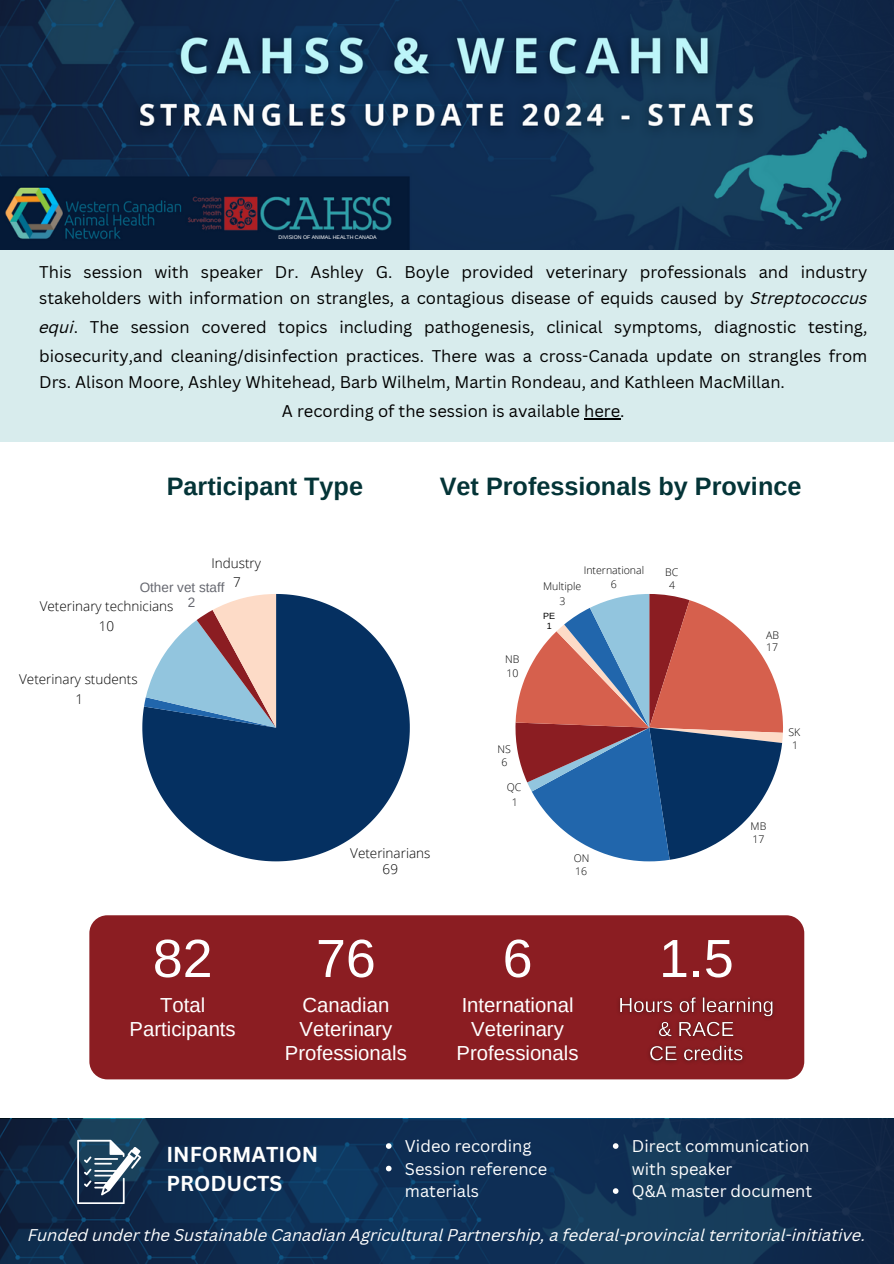
<style>
.page{position:relative;width:894px;height:1264px;background:#fff}
.page>*{position:absolute;margin:0;border:0;box-sizing:border-box;transform-origin:0 0}
.t1{font:53.7px "Arimo";color:#fff}
.t2{font:700 25.2px "Arimo";color:#043437}
.t3{font:700 21px/29.2px "Canva Sans";color:#fff}
.t4{font:20.25px/23.9px "Arimo";color:#fff;text-align:center}
.t5{font:16.5px/26.5px "Canva Sans";color:#000}
.t6{font:italic 16.5px "Canva Sans";color:#fff}
.t7{font:16.5px/22.5px "Canva Sans";color:#fff}
.t8{font:300 13.5px/19.8px "Open Sans";color:#000;text-align:center}
.t9{font:13.5px/15.8px "Arimo";color:#666870}
.t10{font:300 10.5px/13.6px "Open Sans";color:#000}
.t11{font:9px "Arimo";color:#000}
.t12{font:5.25px "Arimo";color:#fff}
.s1{font-style:italic}
</style>
<div class="page">
<div style="left:0;top:240px;width:893px;height:201px;background:#d8eced"></div>
<svg style="left:515px;top:594px;width:267px;height:267px"></svg>
<svg style="left:142px;top:594px;width:267px;height:267px;fill:#053061"></svg>
<svg style="left:144px;top:594px;width:132px;height:133px"></svg>
<div style="left:89px;top:915px;width:715px;height:164px;background:#8b1d22;border-radius:18px"></div>
<img style="left:619px;top:997px;width:155px;height:65px">
<img style="left:0;top:0;width:893px;height:249px">
<hr style="left:584px;top:418px;width:36px;height:1px;background:#000">
<svg style="left:0;top:1119px;width:893px;height:144px;background:#0f2e51"></svg>
<svg style="left:386px;top:1143px;width:5px;height:5px"></svg>
<svg style="left:386px;top:1165px;width:5px;height:6px"></svg>
<svg style="left:612px;top:1143px;width:6px;height:5px"></svg>
<svg style="left:612px;top:1188px;width:6px;height:5px"></svg>
<svg style="left:77px;top:1139px;width:64px;height:64px"></svg>
<p class="t12" style="left:278px;top:234px;width:100px">DIVISION OF ANIMAL HEALTH CANADA</p>
<p class="t5" style="left:39px;top:258px;width:829px">This session with speaker Dr. Ashley G. Boyle provided veterinary professionals and industry stakeholders with information on strangles, a contagious disease of equids caused by <span class="s1">Streptococcus</span></p>
<p class="t5" style="left:39px;top:312px;width:829px;line-height:28.7px"><span class="s1">equi</span>. The session covered topics including pathogenesis, clinical symptoms, diagnostic testing, biosecurity,and cleaning/disinfection practices. There was a cross-Canada update on strangles from</p>
<p class="t5" style="left:39px;top:368px;width:747px">Drs. Alison Moore, Ashley Whitehead, Barb Wilhelm, Martin Rondeau, and Kathleen MacMillan.</p>
<p class="t5" style="left:282px;top:397px;width:344px">A recording of the session is available here.</p>
<p class="t2" style="left:167px;top:472px;width:198px">Participant Type</p>
<p class="t2" style="left:439px;top:472px;width:363px">Vet Professionals by Province</p>
<p class="t8" style="left:211px;top:552px;width:51px">Industry<br>7</p>
<p class="t9" style="left:188px;top:579px;width:38px;text-indent:-48px">Other vet staff<br>2</p>
<p class="t8" style="left:40px;top:596px;width:135px">Veterinary technicians<br>10</p>
<p class="t8" style="left:19px;top:669px;width:120px">Veterinary students<br>1</p>
<p class="t1" style="left:153px;top:928px;width:61px">82</p>
<p class="t4" style="left:130px;top:993px;width:108px">Total<br>Participants</p>
<p class="t8" style="left:350px;top:844px;width:82px;line-height:16.6px">Veterinarians<br>69</p>
<p class="t10" style="left:505px;top:652px;width:16px;line-height:13.2px">NB<br>10</p>
<p class="t10" style="left:583px;top:563px;width:62px;text-align:center">International<br>6</p>
<p class="t10" style="left:665px;top:565px;width:15px">BC</p>
<p class="t10" style="left:543px;top:578px;width:40px">Multiple</p>
<p class="t10" style="left:669px;top:578px;width:8px">4</p>
<p class="t10" style="left:559px;top:594px;width:8px">3</p>
<p class="t11" style="left:543px;top:611px;width:13px">PE</p>
<p class="t11" style="left:546px;top:621px;width:7px">1</p>
<p class="t10" style="left:497px;top:741px;width:15px;text-align:center">NS<br>6</p>
<p class="t10" style="left:506px;top:780px;width:16px;line-height:14.5px;text-align:center">QC<br>1</p>
<p class="t10" style="left:573px;top:850px;width:17px">ON<br>16</p>
<p class="t10" style="left:766px;top:628px;width:14px;line-height:12.8px">AB<br>17</p>
<p class="t10" style="left:788px;top:725px;width:13px;line-height:13.2px;text-align:center">SK<br>1</p>
<p class="t10" style="left:750px;top:820px;width:17px;line-height:12.8px">MB<br>17</p>
<h5 class="t1" style="left:316px;top:928px;width:61px">76</h5>
<h5 class="t1" style="left:659px;top:928px;width:76px">1.5</h5>
<p class="t4" style="left:285px;top:993px;width:123px">Canadian<br>Veterinary<br>Professionals</p>
<p class="t1" style="left:502px;top:928px;width:31px">6</p>
<h6 class="t4" style="left:456px;top:993px;width:123px">International<br>Veterinary<br>Professionals</h6>
<p class="t3" style="left:166px;top:1138px;width:153px">INFORMATION<br>PRODUCTS</p>
<p class="t7" style="left:631px;top:1134px;width:179px">Direct communication with speaker</p>
<p class="t7" style="left:405px;top:1134px;width:128px">Video recording</p>
<p class="t7" style="left:405px;top:1157px;width:144px">Session reference materials</p>
<p class="t7" style="left:631px;top:1179px;width:182px">Q&amp;A master document</p>
<p class="t6" style="left:28px;top:1228px;width:839px">Funded under the Sustainable Canadian Agricultural Partnership, a federal-provincial territorial-initiative.</p>
</div>
